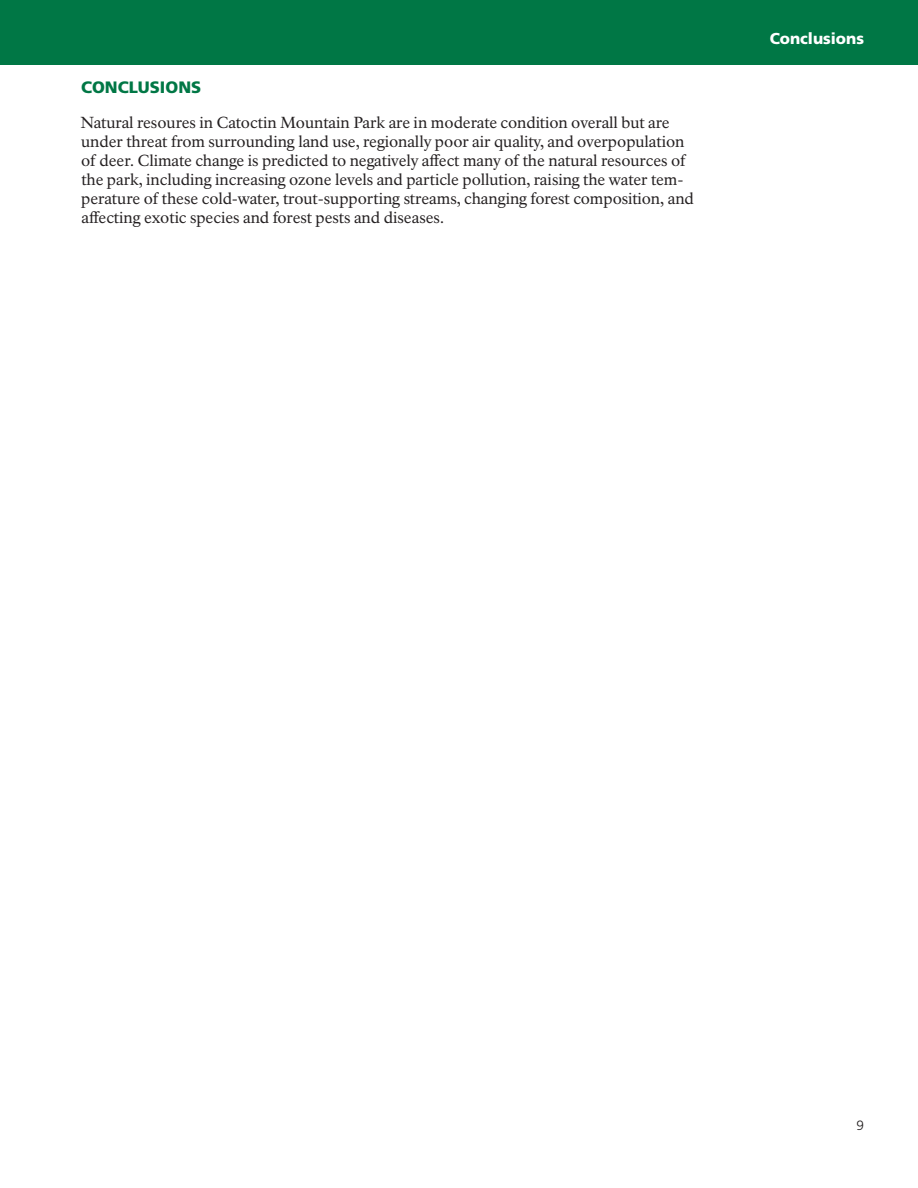
<style>
.page{position:relative;width:918px;height:1188px;background:#fff}
.page>*{position:absolute;margin:0;border:0;box-sizing:border-box;transform-origin:0 0}
.Body_text{font:900 16.5px "Frutiger LT Std";color:#007745}
.Body_text-2{font:15.75px/18.9px "NPS Rawlinson OT";letter-spacing:-.005em;color:#231f20}
.Photo_credit{font:900 15.75px "Frutiger LT Std";color:#fff}
.t1{font:300 13.5px "Frutiger LT Std";color:#231f20}
</style>
<div class="page">
<div style="left:0;top:0;width:918px;height:65px;background:#007745"></div>
<p class="Body_text" style="left:81px;top:78px;width:122px">CONCLUSIONS</p>
<p class="Body_text-2" style="left:80px;top:114px;width:615px">Natural resoures in Catoctin Mountain Park are in moderate condition overall but are under threat from surrounding land use, regionally poor air quality, and overpopulation of deer. Climate change is predicted to negatively affect many of the natural resources of the park, including increasing ozone levels and particle pollution, raising the water tem&shy;perature of these cold-water, trout-supporting streams, changing forest composition, and affecting exotic species and forest pests and diseases.</p>
<p class="Photo_credit" style="left:770px;top:29px;width:96px">Conclusions</p>
<p class="t1" style="left:856px;top:1118px;width:9px">9</p>
</div>
